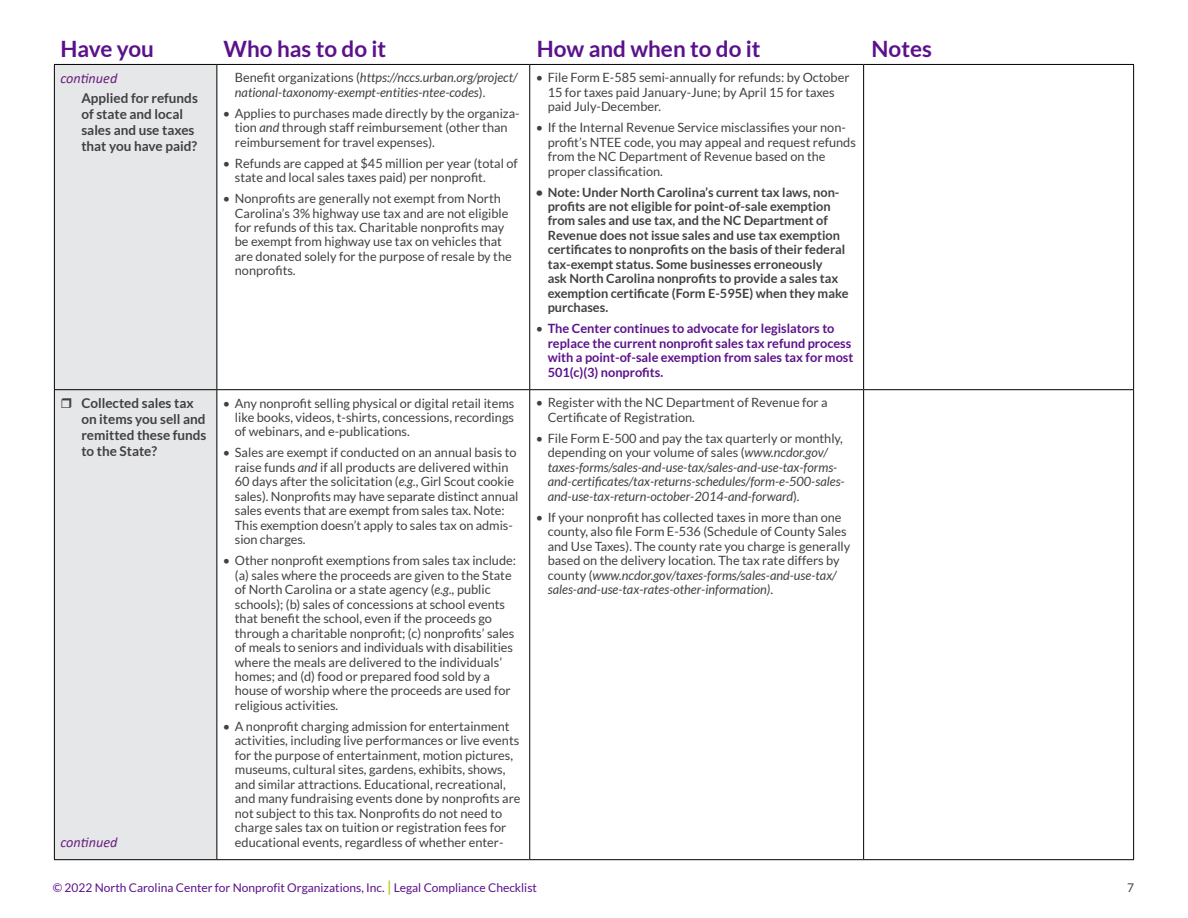
<style>
.page{position:relative;width:1188px;height:918px;background:#fff}
.page>*{position:absolute;margin:0;border:0;box-sizing:border-box;transform-origin:0 0}
.t1{font:700 22.5px "Lato";color:#5b118b}
.t2{font:italic 14.25px "Calibri";color:#69207e}
.t3{font:700 13.5px/15.9px "Lato";color:#424041}
.t4{font:12.75px/14.4px "Lato";color:#424041}
.t5{font:700 12.75px/14.4px "Lato";color:#424041}
.t6{font:italic 12.75px/14.4px "Lato";color:#424041}
.t7{font:700 12.75px/14.4px "Lato";color:#5b118b}
.t8{font:12px "Lato";color:#5b118b}
.t9{font:12px "Lato";color:#424041}
.s1{font-style:normal}
.s2{font-style:italic}
.s3{font-weight:400;color:#424041}
.s4{font-size:15px;color:#b3bc00}
</style>
<div class="page">
<div style="left:55px;top:65px;width:161px;height:794px;background:#e6e7e8"></div>
<hr style="left:54px;top:65px;width:1px;height:324px;background:#000">
<hr style="left:54px;top:390px;width:1px;height:469px;background:#000">
<hr style="left:54px;top:64px;width:163px;height:1px;background:#000">
<hr style="left:217px;top:64px;width:313px;height:1px;background:#000">
<hr style="left:216px;top:65px;width:1px;height:324px;background:#000">
<hr style="left:530px;top:64px;width:334px;height:1px;background:#000">
<hr style="left:529px;top:65px;width:1px;height:324px;background:#000">
<hr style="left:864px;top:64px;width:270px;height:1px;background:#000">
<hr style="left:863px;top:65px;width:1px;height:324px;background:#000">
<hr style="left:1133px;top:65px;width:1px;height:324px;background:#000">
<hr style="left:54px;top:389px;width:163px;height:1px;background:#000">
<hr style="left:217px;top:389px;width:313px;height:1px;background:#000">
<hr style="left:216px;top:390px;width:1px;height:469px;background:#000">
<hr style="left:530px;top:389px;width:334px;height:1px;background:#000">
<hr style="left:529px;top:390px;width:1px;height:469px;background:#000">
<hr style="left:864px;top:389px;width:270px;height:1px;background:#000">
<hr style="left:863px;top:390px;width:1px;height:469px;background:#000">
<hr style="left:1133px;top:390px;width:1px;height:469px;background:#000">
<hr style="left:54px;top:859px;width:163px;height:1px;background:#000">
<hr style="left:217px;top:859px;width:313px;height:1px;background:#000">
<hr style="left:530px;top:859px;width:334px;height:1px;background:#000">
<hr style="left:864px;top:859px;width:270px;height:1px;background:#000">
<svg style="left:62px;top:398px;width:24px;height:11px"></svg>
<h1 class="t1" style="left:60px;top:36px;width:95px">Have you</h1>
<h1 class="t1" style="left:224px;top:36px;width:164px">Who has to do it</h1>
<h1 class="t1" style="left:537px;top:36px;width:225px">How and when to do it</h1>
<h1 class="t1" style="left:872px;top:36px;width:62px">Notes</h1>
<p class="t2" style="left:60px;top:68px;width:59px">continued</p>
<p class="t3" style="left:81px;top:90px;width:118px">Applied for refunds of state and local sales and use taxes that you have paid?</p>
<p class="t6" style="left:235px;top:71px;width:284px"><span class="s1">Benefit organizations (</span>https://nccs.urban.org/project/ national-taxonomy-exempt-entities-ntee-codes<span class="s1">).</span></p>
<p class="t4" style="left:235px;top:106px;width:286px;text-indent:-12px">• Applies to purchases made directly by the organiza&shy;tion <span class="s2">and</span> through staff reimbursement (other than reimbursement for travel expenses).</p>
<p class="t4" style="left:235px;top:156px;width:284px;text-indent:-12px">• Refunds are capped at $45 million per year (total of state and local sales taxes paid) per nonprofit.</p>
<p class="t4" style="left:235px;top:191px;width:278px;text-indent:-12px">• Nonprofits are generally not exempt from North Carolina’s 3% highway use tax and are not eligible for refunds of this tax. Charitable nonprofits may be exempt from highway use tax on vehicles that are donated solely for the purpose of resale by the nonprofits.</p>
<p class="t4" style="left:548px;top:70px;width:303px;text-indent:-12px">• File Form E-585 semi-annually for refunds: by October<br>15 for taxes paid January-June; by April 15 for taxes paid July-December.</p>
<p class="t4" style="left:548px;top:120px;width:310px;text-indent:-12px">• If the Internal Revenue Service misclassifies your non&shy;profit’s NTEE code, you may appeal and request refunds from the NC Department of Revenue based on the proper classification.</p>
<p class="t5" style="left:548px;top:185px;width:302px;text-indent:-12px">• Note: Under North Carolina’s current tax laws, non&shy;profits are not eligible for point-of-sale exemption from sales and use tax, and the NC Department of Revenue does not issue sales and use tax exemption certificates to nonprofits on the basis of their federal tax-exempt status. Some businesses erroneously<br>ask North Carolina nonprofits to provide a sales tax exemption certificate (Form E-595E) when they make purchases.</p>
<p class="t7" style="left:548px;top:321px;width:307px;text-indent:-12px"><span class="s3">•</span> The Center continues to advocate for legislators to replace the current nonprofit sales tax refund process with a point-of-sale exemption from sales tax for most 501(c)(3) nonprofits.</p>
<p class="t3" style="left:81px;top:395px;width:127px">Collected sales tax on items you sell and remitted these funds to the State?</p>
<p class="t4" style="left:235px;top:396px;width:281px;text-align:justify;text-indent:-12px">• Any nonprofit selling physical or digital retail items like books, videos, t-shirts, concessions, recordings of webinars, and e-publications.</p>
<p class="t4" style="left:235px;top:446px;width:285px;text-indent:-12px">• Sales are exempt if conducted on an annual basis to raise funds <span class="s2">and</span> if all products are delivered within 60 days after the solicitation (<span class="s2">e.g.</span>, Girl Scout cookie sales). Nonprofits may have separate distinct annual sales events that are exempt from sales tax. Note:<br>This exemption doesn’t apply to sales tax on admis&shy;sion charges.</p>
<p class="t4" style="left:235px;top:553px;width:283px;text-indent:-12px">• Other nonprofit exemptions from sales tax include: (a) sales where the proceeds are given to the State of North Carolina or a state agency (<span class="s2">e.g.,</span> public schools); (b) sales of concessions at school events that benefit the school, even if the proceeds go through a charitable nonprofit; (c) nonprofits’ sales of meals to seniors and individuals with disabilities where the meals are delivered to the individuals’ homes; and (d) food or prepared food sold by a house of worship where the proceeds are used for religious activities.</p>
<p class="t4" style="left:235px;top:719px;width:287px;text-indent:-12px">• A nonprofit charging admission for entertainment activities, including live performances or live events for the purpose of entertainment, motion pictures, museums, cultural sites, gardens, exhibits, shows, and similar attractions. Educational, recreational, and many fundraising events done by nonprofits are not subject to this tax<span class="s2">.</span> Nonprofits do not need to charge sales tax on tuition or registration fees for educational events, regardless of whether enter-</p>
<p class="t2" style="left:60px;top:833px;width:59px">continued</p>
<p class="t4" style="left:548px;top:396px;width:281px;text-indent:-12px">• Register with the NC Department of Revenue for a<br>Certificate of Registration.</p>
<p class="t6" style="left:548px;top:431px;width:298px;text-indent:-12px"><span class="s1">• File Form E-500 and pay the tax quarterly or monthly, depending on your volume of sales (</span>www.ncdor.gov/ taxes-forms/sales-and-use-tax/sales-and-use-tax-forms&shy;and-certificates/tax-returns-schedules/form-e-500-sales&shy;and-use-tax-return-october-2014-and-forward<span class="s1">).</span></p>
<p class="t4" style="left:548px;top:510px;width:304px;text-indent:-12px">• If your nonprofit has collected taxes in more than one county, also file Form E-536 (Schedule of County Sales and Use Taxes). The county rate you charge is generally based on the delivery location. The tax rate differs by county (<span class="s2">www.ncdor.gov/taxes-forms/sales-and-use-tax/ sales-and-use-tax-rates-other-information)</span>.</p>
<p class="t8" style="left:53px;top:881px;width:486px">© 2022 North Carolina Center for Nonprofit Organizations, Inc. <span class="s4">|</span> Legal Compliance Checklist</p>
<p class="t9" style="left:1127px;top:881px;width:8px">7</p>
</div>
